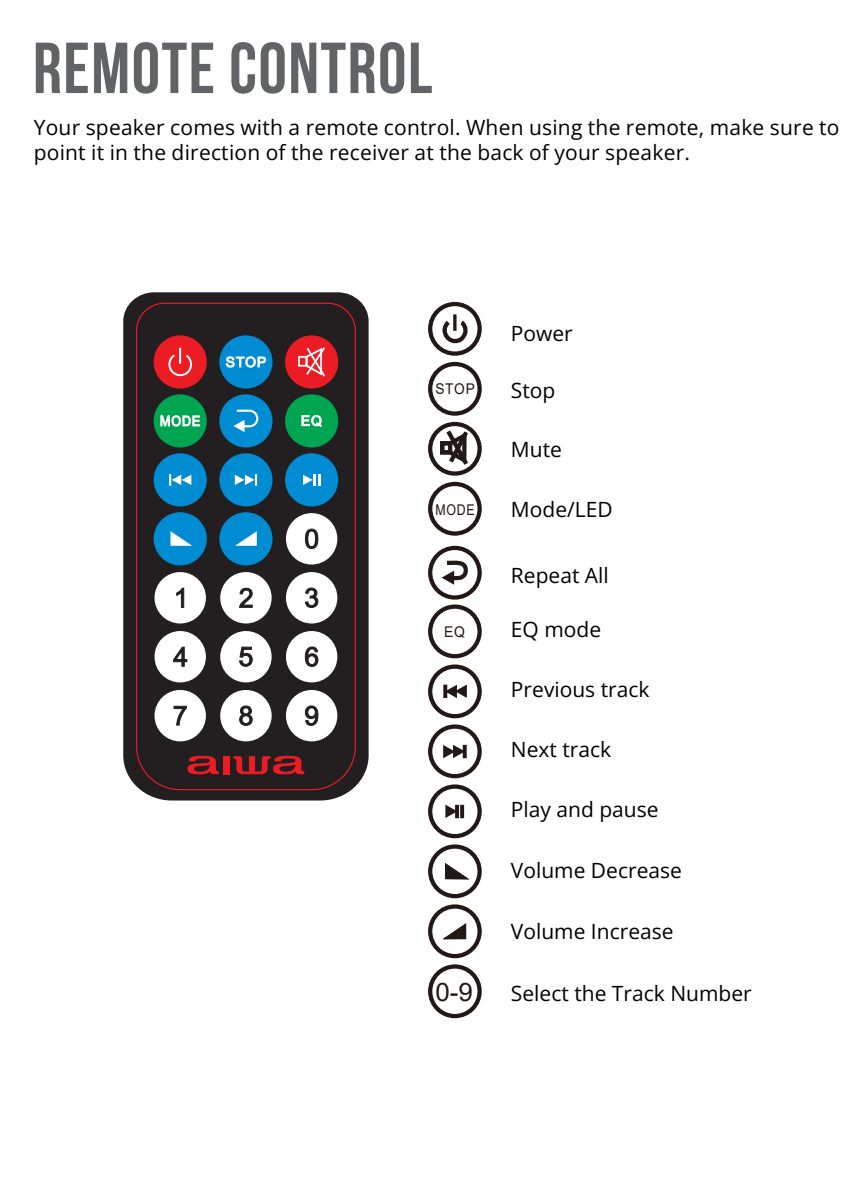
<style>
.page{position:relative;width:864px;height:1188px;background:#fff}
.page>*{position:absolute;margin:0;border:0;box-sizing:border-box;transform-origin:0 0}
.t1{font:700 72px "Bebas Neue";letter-spacing:.02em;color:#626366}
.t2{font:25.5px "Arial";color:#221815}
.t3{font:21px/25.2px "Open Sans";color:#000}
.t4{font:14.7px "Arial";letter-spacing:.055em;color:#221815;scale:.93 1}
.t5{font:14.7px "Arial";letter-spacing:.055em;color:#221815;scale:.83 1}
.t6{font:14.7px "Arial";letter-spacing:.055em;color:#221815;scale:.94 1}
</style>
<div class="page">
<svg style="left:123px;top:292px;width:246px;height:509px;fill:#231f20"></svg>
<svg style="left:135px;top:302px;width:221px;height:489px"></svg>
<svg style="left:188px;top:756px;width:31px;height:18px"></svg>
<div style="left:223px;top:756px;width:6px;height:18px;background:#ec1c24"></div>
<svg style="left:234px;top:756px;width:70px;height:18px"></svg>
<div style="left:428px;top:302px;width:54px;height:54px;border:4px solid #221815;border-radius:50%"></div>
<svg style="left:442px;top:320px;width:30px;height:25px"></svg>
<svg style="left:453px;top:314px;width:4px;height:17px"></svg>
<div style="left:428px;top:362px;width:54px;height:54px;border:4px solid #221815;border-radius:50%"></div>
<div style="left:428px;top:482px;width:54px;height:54px;border:4px solid #221815;border-radius:50%"></div>
<svg style="left:441px;top:560px;width:27px;height:25px"></svg>
<div style="left:428px;top:546px;width:54px;height:54px;border:4px solid #221815;border-radius:50%"></div>
<div style="left:428px;top:605px;width:54px;height:53px;border:4px solid #221815;border-radius:50%"></div>
<svg style="left:444px;top:684px;width:23px;height:14px"></svg>
<svg style="left:443px;top:685px;width:4px;height:13px"></svg>
<div style="left:428px;top:665px;width:54px;height:53px;border:4px solid #221815;border-radius:50%"></div>
<svg style="left:443px;top:744px;width:23px;height:15px"></svg>
<svg style="left:463px;top:745px;width:4px;height:13px"></svg>
<div style="left:428px;top:724px;width:54px;height:54px;border:4px solid #221815;border-radius:50%"></div>
<svg style="left:445px;top:804px;width:13px;height:15px"></svg>
<svg style="left:455px;top:805px;width:4px;height:13px"></svg>
<svg style="left:460px;top:805px;width:4px;height:13px"></svg>
<div style="left:428px;top:784px;width:54px;height:54px;border:4px solid #221815;border-radius:50%"></div>
<svg style="left:445px;top:863px;width:25px;height:17px"></svg>
<div style="left:428px;top:844px;width:54px;height:54px;border:4px solid #221815;border-radius:50%"></div>
<svg style="left:444px;top:924px;width:22px;height:15px"></svg>
<div style="left:428px;top:904px;width:54px;height:54px;border:4px solid #221815;border-radius:50%"></div>
<div style="left:428px;top:964px;width:54px;height:54px;border:4px solid #221815;border-radius:50%"></div>
<div style="left:428px;top:422px;width:54px;height:54px;border:4px solid #221815;border-radius:50%"></div>
<svg style="left:438px;top:426px;width:34px;height:44px"></svg>
<h1 class="t1" style="left:33px;top:29px;width:401px">REMOTE CONTROL</h1>
<p class="t3" style="left:34px;top:114px;width:807px">Your speaker comes with a remote control. When using the remote, make sure to point it in the direction of the receiver at the back of your speaker.</p>
<p class="t3" style="left:511px;top:320px;width:63px">Power</p>
<p class="t4" style="left:435px;top:379px;width:44px">STOP</p>
<p class="t3" style="left:511px;top:377px;width:46px">Stop</p>
<p class="t3" style="left:511px;top:436px;width:53px">Mute</p>
<p class="t5" style="left:435px;top:499px;width:49px">MODE</p>
<p class="t3" style="left:511px;top:497px;width:103px">Mode/LED</p>
<p class="t3" style="left:511px;top:562px;width:99px">Repeat All</p>
<p class="t6" style="left:444px;top:621px;width:24px">EQ</p>
<p class="t3" style="left:511px;top:616px;width:92px">EQ mode</p>
<p class="t3" style="left:511px;top:677px;width:140px">Previous track</p>
<p class="t3" style="left:511px;top:736px;width:102px">Next track</p>
<p class="t3" style="left:511px;top:797px;width:149px">Play and pause</p>
<p class="t3" style="left:511px;top:858px;width:172px">Volume Decrease</p>
<p class="t3" style="left:511px;top:918px;width:164px">Volume Increase</p>
<p class="t2" style="left:435px;top:974px;width:39px">0-9</p>
<p class="t3" style="left:511px;top:980px;width:242px">Select the Track Number</p>
</div>
